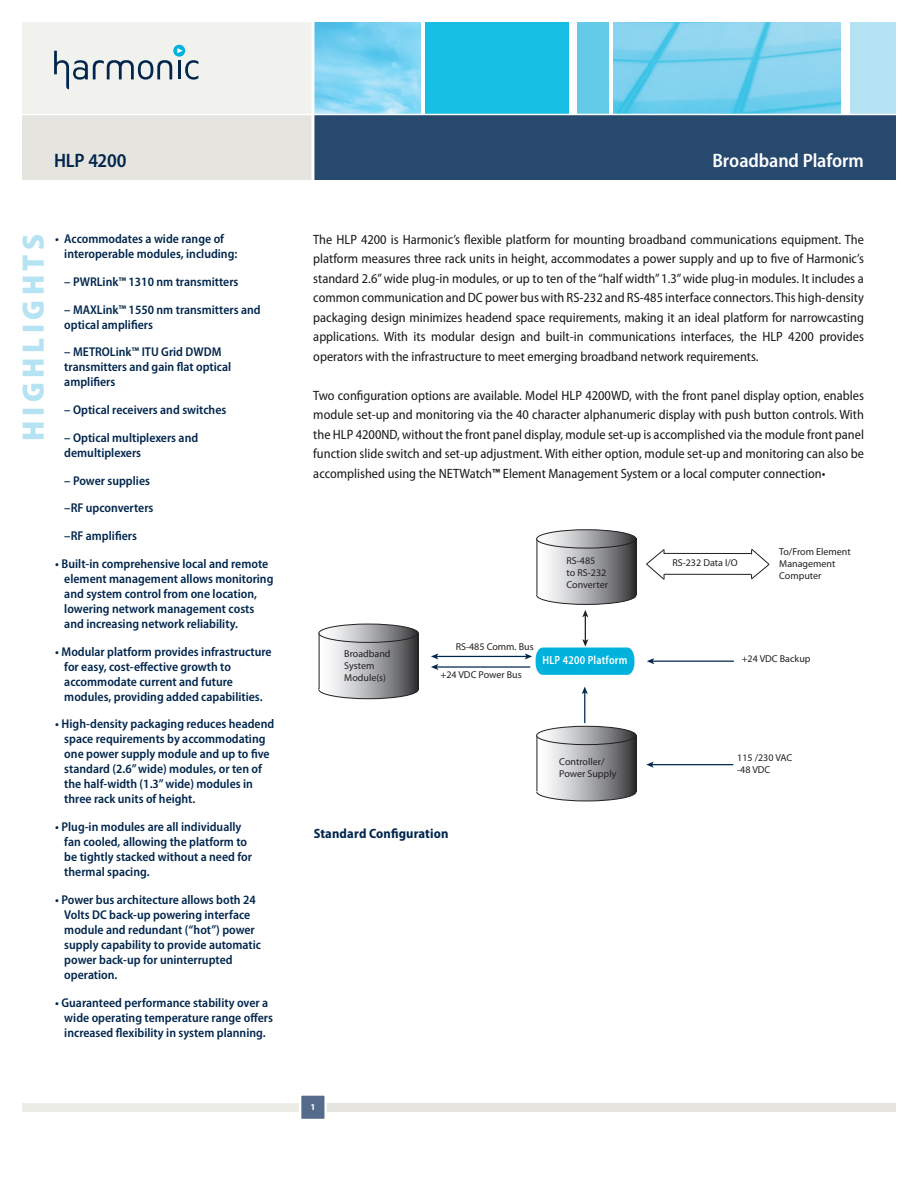
<style>
.page{position:relative;width:918px;height:1188px;background:#fff}
.page>*{position:absolute;margin:0;border:0;box-sizing:border-box;transform-origin:0 0}
.Highlights{font:900 semi-condensed 31.05px "Myriad Pro";letter-spacing:.145em;color:#b5e3f3}
.Product_Description{font:600 semi-condensed 19.5px "Myriad Pro";letter-spacing:-.005em;color:#fff}
.Product_Name{font:600 semi-condensed 19.5px "Myriad Pro";letter-spacing:-.01em;color:#00264d}
.Body{font:semi-condensed 13.5px/19.5px "Myriad Pro";color:#19191d;text-align:justify}
.Diagram_Title{font:700 semi-condensed 13.5px "Myriad Pro";letter-spacing:.005em;color:#00264d}
.Bold_bullet{font:600 semi-condensed 12.75px/15px "Myriad Pro";color:#00264d}
.t1{font:600 semi-condensed 11.85px "Myriad Pro";letter-spacing:.02em;color:#fff;scale:.92 1}
.t2{font:10.05px/12px "Myriad Pro";color:#231f20}
.t3{font:700 9px "Myriad Pro";color:#fff}
.s1{font-weight:600}
</style>
<div class="page">
<div style="left:0;top:114px;width:313px;height:66px;background:#e6e4df"></div>
<div style="left:0;top:0;width:313px;height:114px;background:#f1f1ee"></div>
<div style="left:173px;top:45px;width:12px;height:12px;background:#00b2dc;border-radius:50%"></div>
<svg style="left:54px;top:48px;width:144px;height:41px"></svg>
<div style="left:850px;top:0;width:51px;height:128px;background:#b5e3f3"></div>
<img style="left:613px;top:22px;width:228px;height:92px">
<img style="left:314px;top:22px;width:107px;height:92px">
<div style="left:422px;top:0;width:151px;height:125px;background:#15bee2"></div>
<div style="left:577px;top:0;width:34px;height:120px;background:#63cbe8"></div>
<div style="left:0;top:0;width:918px;height:21px;background:#fff"></div>
<div style="left:313px;top:114px;width:605px;height:66px;background:#27496d"></div>
<hr style="left:0;top:114px;width:918px;height:1px;background:#fff">
<div style="left:897px;top:0;width:21px;height:190px;background:#fff"></div>
<hr style="left:610px;top:0;width:3px;height:114px;background:#fff">
<div style="left:569px;top:0;width:8px;height:114px;background:#fff"></div>
<hr style="left:421px;top:0;width:4px;height:114px;background:#fff">
<div style="left:0;top:0;width:21px;height:191px;background:#fff"></div>
<hr style="left:311px;top:0;width:3px;height:191px;background:#fff">
<div style="left:313px;top:1065px;width:605px;height:47px;background:#e6e4df"></div>
<div style="left:0;top:1050px;width:313px;height:62px;background:#edede8"></div>
<div style="left:897px;top:1050px;width:21px;height:138px;background:#fff"></div>
<div style="left:0;top:1050px;width:21px;height:138px;background:#fff"></div>
<div style="left:0;top:1016px;width:918px;height:87px;background:#fff"></div>
<svg style="left:299px;top:1095px;width:28px;height:24px"></svg>
<hr style="left:436px;top:656px;width:91px;height:1px;background:#00264d">
<hr style="left:436px;top:666px;width:94px;height:2px;background:#00264d">
<svg style="left:431px;top:653px;width:7px;height:17px"></svg>
<hr style="left:652px;top:661px;width:82px;height:1px;background:#00264d">
<svg style="left:647px;top:658px;width:7px;height:6px"></svg>
<hr style="left:652px;top:764px;width:81px;height:1px;background:#00264d">
<svg style="left:646px;top:762px;width:8px;height:6px"></svg>
<svg style="left:525px;top:610px;width:109px;height:65px"></svg>
<hr style="left:584px;top:692px;width:1px;height:31px;background:#00264d">
<svg style="left:582px;top:687px;width:6px;height:7px"></svg>
<svg style="left:646px;top:549px;width:19px;height:31px"></svg>
<svg style="left:750px;top:548px;width:20px;height:32px"></svg>
<hr style="left:664px;top:553px;width:87px;height:1px;background:#231f20">
<hr style="left:664px;top:574px;width:87px;height:1px;background:#231f20">
<svg style="left:538px;top:595px;width:98px;height:9px"></svg>
<div style="left:536px;top:586px;width:100px;height:19px;border:1px solid #231f20;border-radius:50%"></div>
<svg style="left:539px;top:548px;width:96px;height:45px;background:#a8a9ab"></svg>
<div style="left:537px;top:539px;width:100px;height:56px;border:1px solid #231f20"></div>
<svg style="left:537px;top:530px;width:99px;height:18px"></svg>
<div style="left:536px;top:529px;width:100px;height:20px;border:1px solid #231f20;border-radius:50%"></div>
<svg style="left:537px;top:792px;width:99px;height:9px"></svg>
<div style="left:536px;top:782px;width:100px;height:19px;border:1px solid #231f20;border-radius:50%"></div>
<svg style="left:539px;top:745px;width:96px;height:45px;background:#a8a9ab"></svg>
<div style="left:537px;top:735px;width:100px;height:57px;border:1px solid #231f20"></div>
<svg style="left:537px;top:726px;width:99px;height:19px"></svg>
<div style="left:536px;top:726px;width:100px;height:19px;border:1px solid #231f20;border-radius:50%"></div>
<svg style="left:320px;top:690px;width:97px;height:9px"></svg>
<div style="left:318px;top:680px;width:101px;height:19px;border:1px solid #231f20;border-radius:50%"></div>
<svg style="left:321px;top:642px;width:96px;height:46px"></svg>
<div style="left:319px;top:633px;width:100px;height:57px;border:1px solid #231f20"></div>
<svg style="left:319px;top:624px;width:99px;height:18px"></svg>
<div style="left:318px;top:624px;width:101px;height:19px;border:1px solid #231f20;border-radius:50%"></div>
<p class="Product_Name" style="left:54px;top:150px;width:74px">HLP 4200</p>
<p class="Product_Description" style="left:712px;top:150px;width:153px">Broadband Plaform</p>
<p class="Highlights" style="left:16px;top:441px;width:209px;rotate:-90deg">HIGHLIGHTS</p>
<p class="Bold_bullet" style="left:64px;top:232px;width:175px;text-indent:-9px">• Accommodates a wide range of interoperable modules, including:</p>
<p class="Bold_bullet" style="left:64px;top:274px;width:176px">– PWRLink™ 1310 nm transmitters</p>
<p class="Bold_bullet" style="left:64px;top:302px;width:198px">– MAXLink™ 1550 nm transmitters and optical amplifiers</p>
<p class="Bold_bullet" style="left:64px;top:345px;width:168px">– METROLink™ ITU Grid DWDM transmitters and gain flat optical amplifiers</p>
<p class="Bold_bullet" style="left:64px;top:403px;width:164px">– Optical receivers and switches</p>
<p class="Bold_bullet" style="left:64px;top:430px;width:135px">– Optical multiplexers and demultiplexers</p>
<p class="Bold_bullet" style="left:64px;top:473px;width:87px">– Power supplies</p>
<p class="Bold_bullet" style="left:64px;top:501px;width:91px">–RF upconverters</p>
<p class="Bold_bullet" style="left:64px;top:529px;width:74px">–RF amplifiers</p>
<p class="Bold_bullet" style="left:64px;top:556px;width:211px;text-indent:-9px">• Built-in comprehensive local and remote element management allows monitoring and system control from one location, lowering network management costs and increasing network reliability.</p>
<p class="Bold_bullet" style="left:64px;top:644px;width:209px;text-indent:-9px">• Modular platform provides infrastructure for easy, cost-effective growth to accommodate current and future modules, providing added capabilities.</p>
<p class="Bold_bullet" style="left:64px;top:717px;width:211px;text-indent:-9px">• High-density packaging reduces headend space requirements by accommodating one power supply module and up to five standard (2.6”wide) modules, or ten of the half-width (1.3”wide) modules in three rack units of height.</p>
<p class="Bold_bullet" style="left:64px;top:820px;width:189px;text-indent:-9px">• Plug-in modules are all individually fan cooled, allowing the platform to be tightly stacked without a need for thermal spacing.</p>
<p class="Bold_bullet" style="left:64px;top:892px;width:198px;text-indent:-9px">• Power bus architecture allows both 24<br>Volts DC back-up powering interface module and redundant (“hot”) power supply capability to provide automatic power back-up for uninterrupted operation.</p>
<p class="Bold_bullet" style="left:64px;top:995px;width:210px;text-indent:-9px">• Guaranteed performance stability over a wide operating temperature range offers increased flexibility in system planning.</p>
<p class="Body" style="left:313px;top:230px;width:552px">The HLP 4200 is Harmonic’s flexible platform for mounting broadband communications equipment. The platform measures three rack units in height, accommodates a power supply and up to five of Harmonic’s standard 2.6” wide plug-in modules, or up to ten of the “half width” 1.3” wide plug-in modules. It includes a common communication and DC power bus with RS-232 and RS-485 interface connectors. This high-density packaging design minimizes headend space requirements, making it an ideal platform for narrowcasting applications. With its modular design and built-in communications interfaces, the HLP 4200 provides operators with the infrastructure to meet emerging broadband network requirements.</p>
<p class="Body" style="left:313px;top:386px;width:552px">Two configuration options are available. Model HLP 4200WD, with the front panel display option, enables module set-up and monitoring via the 40 character alphanumeric display with push button controls. With the HLP 4200ND, without the front panel display, module set-up is accomplished via the module front panel function slide switch and set-up adjustment. With either option, module set-up and monitoring can also be accomplished using the NETWatch<span class="s1">™</span> Element Management System or a local computer connection•</p>
<p class="t2" style="left:344px;top:647px;width:48px">Broadband<br>System<br>Module(s)</p>
<p class="t2" style="left:567px;top:554px;width:43px">RS-485<br>to RS-232<br>Converter</p>
<p class="t2" style="left:672px;top:557px;width:67px">RS-232 Data I/O</p>
<p class="t2" style="left:779px;top:545px;width:73px">To/From Element<br>Management<br>Computer</p>
<p class="t2" style="left:456px;top:641px;width:79px">RS-485 Comm. Bus</p>
<p class="t2" style="left:440px;top:669px;width:83px">+24 VDC Power Bus</p>
<p class="t1" style="left:543px;top:653px;width:94px">HLP 4200 Platform</p>
<p class="t2" style="left:742px;top:652px;width:70px">+24 VDC Backup</p>
<p class="Diagram_Title" style="left:314px;top:826px;width:136px">Standard Configuration</p>
<p class="t2" style="left:559px;top:756px;width:59px">Controller/<br>Power Supply</p>
<p class="t2" style="left:737px;top:751px;width:56px">115 /230 VAC -48 VDC</p>
<p class="t3" style="left:311px;top:1102px;width:6px">1</p>
</div>
